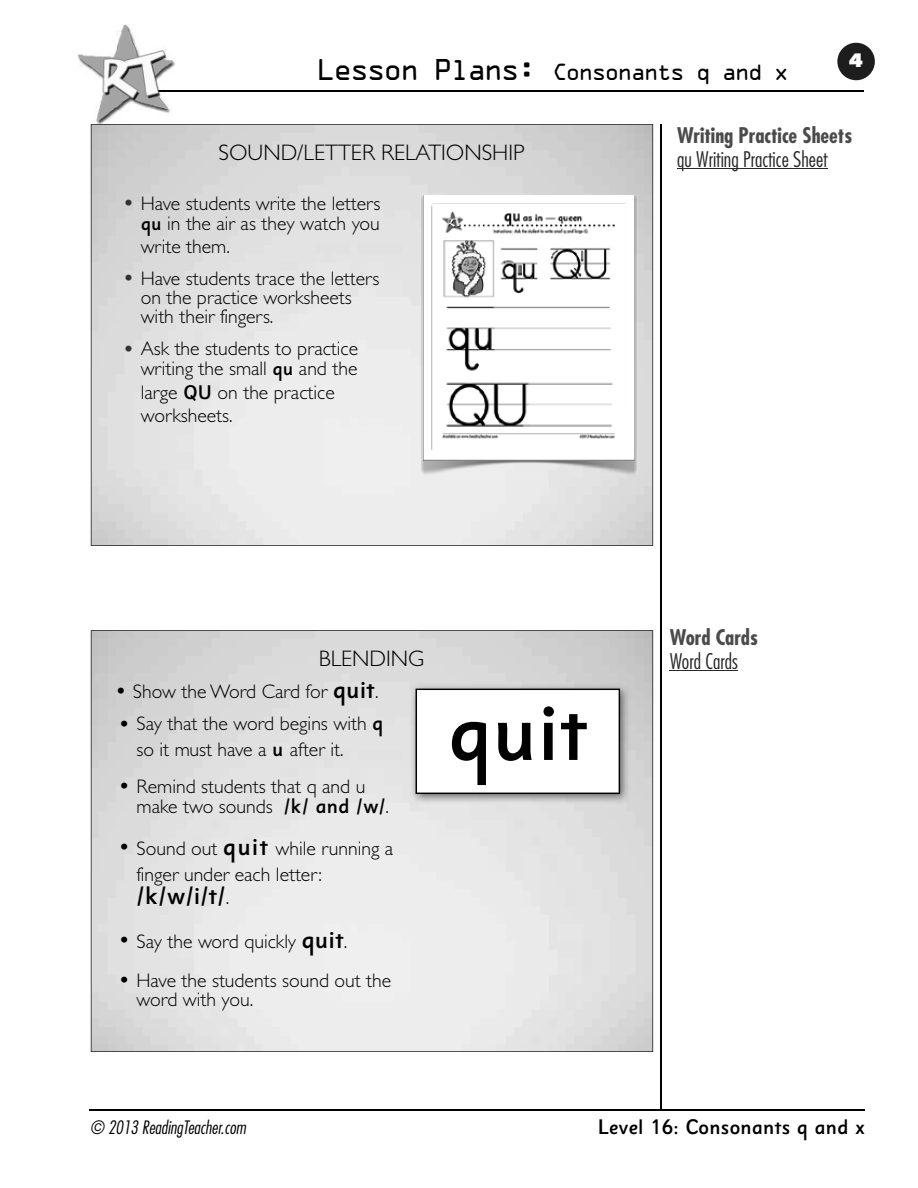
<style>
.page{position:relative;width:918px;height:1188px;background:#fff}
.page>*{position:absolute;margin:0;border:0;box-sizing:border-box;transform-origin:0 0}
.t1{font:500 84.3px "Sassoon Sans US Md";color:#000}
.t2{font:500 25.35px "Sassoon Sans US Md";color:#000}
.t3{font:300 22.5px "Gill Sans";color:#000}
.t4{font:300 condensed 21px "Futura";color:#272727}
.t5{font:700 condensed 21px "Futura";color:#4b4b4b}
.t6{font:21px "OCRA";letter-spacing:-.1em;color:#000}
.t7{font:500 21px "Sassoon Sans US Md";color:#000}
.t8{font:300 19.65px/18.9px "Gill Sans";color:#000}
.t9{font:italic 300 condensed 18px "Futura";color:#000}
.t10{font:800 18px "Futura";color:#fff}
.s1{font-size:27px}
.s2{font-size:24.6px;color:#323232}
.s3{font-family:"Sassoon Sans US Md";font-weight:500}
.s4{font-size:24.6px}
.s5{font-family:"Sassoon Sans US Md";font-weight:500;font-size:25.35px}
.s6{font-family:"Sassoon Sans US Md";font-weight:500;font-size:21.15px}
.s7{font-family:"Gill Sans";font-weight:300;font-size:19.65px}
</style>
<div class="page">
<div style="left:837px;top:43px;width:38px;height:37px;background:#1d1d1d;border-radius:50%"></div>
<hr style="left:142px;top:90px;width:722px;height:2px;background:#000">
<hr style="left:661px;top:124px;width:1px;height:986px;background:#000">
<hr style="left:89px;top:1109px;width:776px;height:2px;background:#000">
<img style="left:78px;top:24px;width:97px;height:103px">
<img style="left:142px;top:90px;width:33px;height:2px">
<svg style="left:91px;top:124px;width:562px;height:422px"></svg>
<svg style="left:91px;top:630px;width:562px;height:422px;background:#e1e1e1"></svg>
<hr style="left:677px;top:168px;width:151px;height:1px;background:#272727">
<hr style="left:670px;top:670px;width:68px;height:1px;background:#272727">
<p class="t6" style="left:316px;top:63px;width:474px"><span class="s1">Lesson Plans:</span> Consonants q and x</p>
<p class="t10" style="left:849px;top:49px;width:16px">4</p>
<p class="t3" style="left:219px;top:140px;width:308px">SOUND/LETTER RELATIONSHIP</p>
<p class="t8" style="left:122px;top:194px;width:260px;line-height:19.6px;text-align:right"><span class="s2">•</span> Have students write the letters <span class="s3">qu</span> in the air as they watch you</p>
<p class="t8" style="left:141px;top:237px;width:91px">write them.</p>
<p class="t8" style="left:141px;top:269px;width:240px;text-indent:-18px"><span class="s2">•</span> Have students trace the letters on the practice worksheets with their fingers.</p>
<p class="t8" style="left:122px;top:339px;width:237px;line-height:19.6px;text-align:right"><span class="s2">•</span> Ask the students to practice writing the small <span class="s3">qu</span> and the</p>
<p class="t8" style="left:141px;top:381px;width:196px;line-height:23.2px">large <span class="s3">QU</span> on the practice worksheets.</p>
<p class="t5" style="left:677px;top:121px;width:177px">Writing Practice Sheets</p>
<p class="t4" style="left:677px;top:146px;width:152px">qu Writing Practice Sheet</p>
<p class="t3" style="left:319px;top:646px;width:107px">BLENDING</p>
<p class="t8" style="left:115px;top:682px;width:265px"><span class="s4">•</span> Show the Word Card for <span class="s5">quit</span>.</p>
<p class="t8" style="left:137px;top:711px;width:248px;line-height:25.3px;text-indent:-18px"><span class="s4">•</span> Say that the word begins with <span class="s6">q </span>so it must have a <span class="s6">u</span> after it.</p>
<p class="t8" style="left:137px;top:776px;width:254px;line-height:20.4px;text-indent:-18px"><span class="s4">•</span> Remind students that q and u make two sounds <span class="s6">/k/ and /w/</span>.</p>
<p class="t8" style="left:137px;top:835px;width:258px;line-height:26px;text-indent:-18px"><span class="s4">•</span> Sound out <span class="s5">quit</span> while running a finger under each letter:</p>
<p class="t2" style="left:137px;top:881px;width:94px">/k/w/i/t/<span class="s7">.</span></p>
<p class="t8" style="left:118px;top:932px;width:231px"><span class="s4">•</span> Say the word quickly <span class="s5">quit</span>.</p>
<p class="t8" style="left:137px;top:971px;width:256px;text-indent:-18px"><span class="s4">•</span> Have the students sound out the word with you.</p>
<h1 class="t1" style="left:447px;top:685px;width:143px">quit</h1>
<p class="t5" style="left:670px;top:624px;width:90px">Word Cards</p>
<p class="t4" style="left:670px;top:648px;width:70px">Word Cards</p>
<p class="t9" style="left:90px;top:1116px;width:157px">© 2013 ReadingTeacher.com</p>
<p class="t7" style="left:598px;top:1115px;width:269px">Level 16: Consonants q and x</p>
</div>
